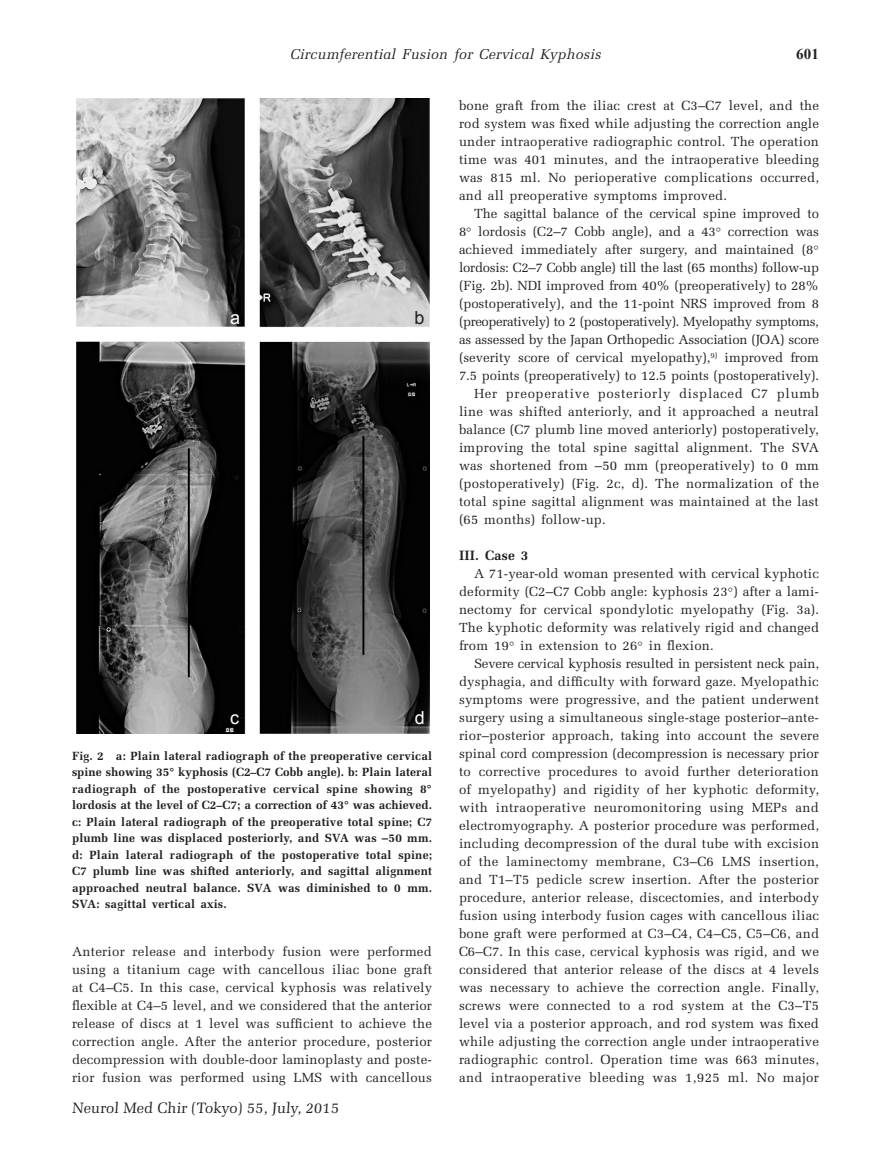
<style>
.page{position:relative;width:876px;height:1175px;background:#fff}
.page>*{position:absolute;margin:0;border:0;box-sizing:border-box;transform-origin:0 0}
.t1{font:18px "Arial";color:#fff}
.t2{font:18px "Arial";color:#231f20}
.t3{font:italic 15px "Melior LT Std";color:#231f20}
.t4{font:700 15px "Times New Roman";color:#231f20}
.t5{font:italic 14.25px "Melior LT Std";letter-spacing:.015em;color:#231f20}
.t6{font:700 13.5px "Melior LT Std";letter-spacing:.015em;color:#231f20}
.Tx{font:13.2px/18px "Melior LT Std";letter-spacing:.015em;color:#231f20;text-align:justify}
.Fig_Caption{font:700 11.85px/16.5px "Melior LT Std";letter-spacing:.015em;color:#231f20;text-align:justify}
</style>
<div class="page">
<img style="left:77px;top:99px;width:353px;height:634px">
<p class="t5" style="left:290px;top:46px;width:313px">Circumferential Fusion for Cervical Kyphosis</p>
<p class="t4" style="left:796px;top:43px;width:24px">601</p>
<p class="t1" style="left:230px;top:306px;width:12px">a</p>
<p class="t2" style="left:414px;top:306px;width:12px">b</p>
<p class="t1" style="left:230px;top:706px;width:10px">c</p>
<p class="t1" style="left:415px;top:706px;width:12px">d</p>
<p class="Fig_Caption" style="left:72px;top:747px;width:362px">Fig. 2 a: Plain lateral radiograph of the preoperative cervical spine showing 35° kyphosis (C2–C7 Cobb angle). b: Plain lateral radiograph of the postoperative cervical spine showing 8° lordosis at the level of C2–C7; a correction of 43° was achieved. c: Plain lateral radiograph of the preoperative total spine; C7 plumb line was displaced posteriorly, and SVA was −50 mm. d: Plain lateral radiograph of the postoperative total spine; C7 plumb line was shifted anteriorly, and sagittal alignment approached neutral balance. SVA was diminished to 0 mm.<br>SVA: sagittal vertical axis.</p>
<p class="Tx" style="left:72px;top:943px;width:362px">Anterior release and interbody fusion were performed using a titanium cage with cancellous iliac bone graft at C4–C5. In this case, cervical kyphosis was relatively flexible at C4–5 level, and we considered that the anterior release of discs at 1 level was sufficient to achieve the correction angle. After the anterior procedure, posterior decompression with double-door laminoplasty and poste&shy;rior fusion was performed using LMS with cancellous</p>
<p class="t3" style="left:72px;top:1099px;width:271px">Neurol Med Chir (Tokyo) 55, July, 2015</p>
<p class="Tx" style="left:459px;top:96px;width:362px">bone graft from the iliac crest at C3–C7 level, and the rod system was fixed while adjusting the correction angle under intraoperative radiographic control. The operation time was 401 minutes, and the intraoperative bleeding was 815 ml. No perioperative complications occurred, and all preoperative symptoms improved.</p>
<p class="Tx" style="left:459px;top:204px;width:362px;text-indent:15px">The sagittal balance of the cervical spine improved to 8° lordosis (C2–7 Cobb angle), and a 43° correction was achieved immediately after surgery, and maintained (8° lordosis: C2–7 Cobb angle) till the last (65 months) follow-up (Fig. 2b). NDI improved from 40% (preoperatively) to 28% (postoperatively), and the 11-point NRS improved from 8 (preoperatively) to 2 (postoperatively). Myelopathy symptoms, as assessed by the Japan Orthopedic Association (JOA) score (severity score of cervical myelopathy),<sup>9)</sup> improved from 7.5 points (preoperatively) to 12.5 points (postoperatively).</p>
<p class="Tx" style="left:459px;top:384px;width:362px;text-indent:15px">Her preoperative posteriorly displaced C7 plumb line was shifted anteriorly, and it approached a neutral balance (C7 plumb line moved anteriorly) postoperatively, improving the total spine sagittal alignment. The SVA was shortened from –50 mm (preoperatively) to 0 mm (postoperatively) (Fig. 2c, d). The normalization of the total spine sagittal alignment was maintained at the last (65 months) follow-up.</p>
<h2 class="t6" style="left:459px;top:547px;width:71px">III. Case 3</h2>
<p class="Tx" style="left:459px;top:564px;width:362px;text-indent:15px">A 71-year-old woman presented with cervical kyphotic deformity (C2–C7 Cobb angle: kyphosis 23°) after a lami&shy;nectomy for cervical spondylotic myelopathy (Fig. 3a).<br>The kyphotic deformity was relatively rigid and changed from 19° in extension to 26° in flexion.</p>
<p class="Tx" style="left:459px;top:654px;width:362px;text-indent:15px">Severe cervical kyphosis resulted in persistent neck pain, dysphagia, and difficulty with forward gaze. Myelopathic symptoms were progressive, and the patient underwent surgery using a simultaneous single-stage posterior–ante&shy;rior–posterior approach, taking into account the severe spinal cord compression (decompression is necessary prior to corrective procedures to avoid further deterioration of myelopathy) and rigidity of her kyphotic deformity, with intraoperative neuromonitoring using MEPs and electromyography. A posterior procedure was performed, including decompression of the dural tube with excision of the laminectomy membrane, C3–C6 LMS insertion, and T1–T5 pedicle screw insertion. After the posterior procedure, anterior release, discectomies, and interbody fusion using interbody fusion cages with cancellous iliac bone graft were performed at C3–C4, C4–C5, C5–C6, and C6–C7. In this case, cervical kyphosis was rigid, and we considered that anterior release of the discs at 4 levels was necessary to achieve the correction angle. Finally, screws were connected to a rod system at the C3–T5 level via a posterior approach, and rod system was fixed while adjusting the correction angle under intraoperative radiographic control. Operation time was 663 minutes, and intraoperative bleeding was 1,925 ml. No major</p>
</div>
